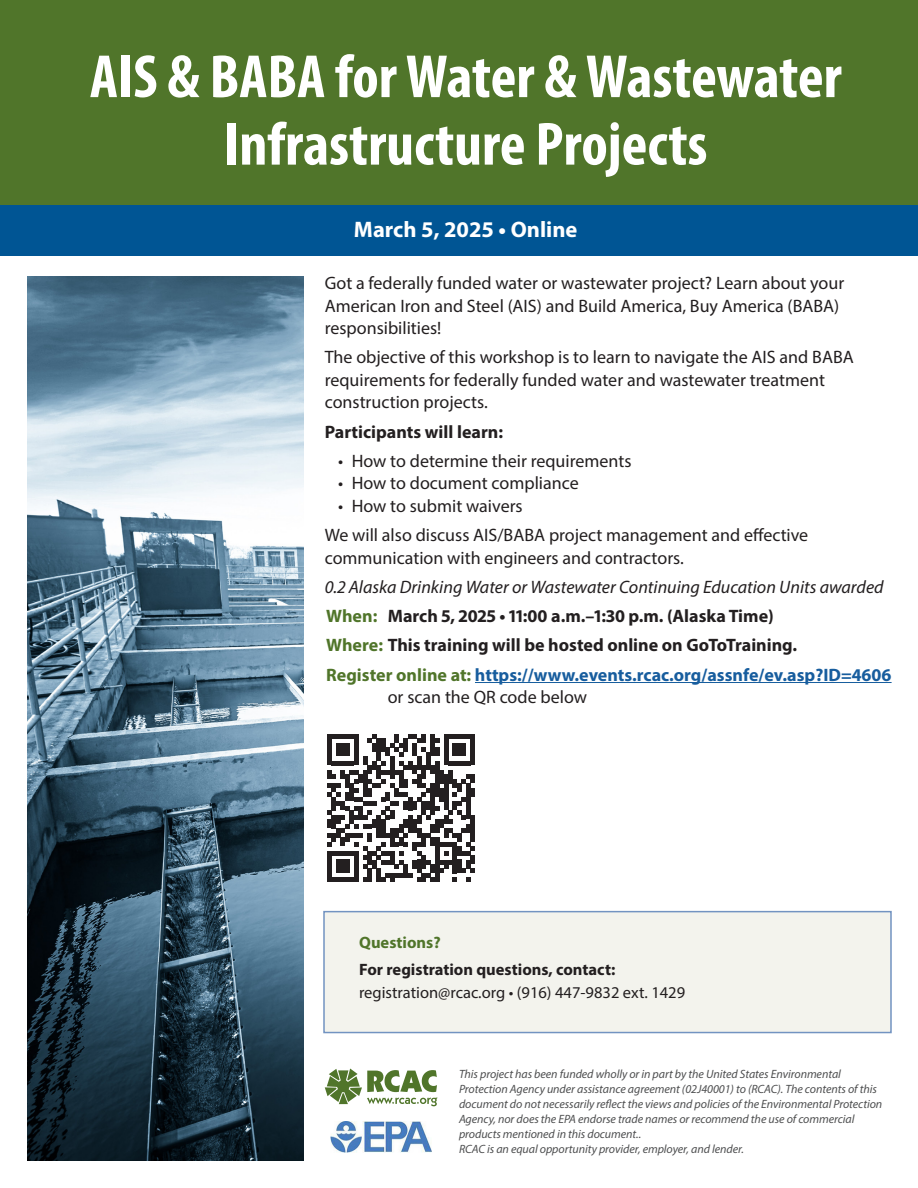
<style>
.page{position:relative;width:918px;height:1188px;background:#fff}
.page>*{position:absolute;margin:0;border:0;box-sizing:border-box;transform-origin:0 0}
.t1{font:700 condensed 61.5px/67.5px "Myriad Pro";color:#fff;text-align:center}
.t2{font:700 22.5px "Myriad Pro";color:#fff}
.Class_Title{font:18px/22.5px "Myriad Pro";color:#231f20}
.Class_Title-2{font:700 18px "Myriad Pro";color:#231f20}
.Class_Title-3{font:700 18px/22.5px "Myriad Pro";color:#175d9e}
.Class_Title-4{font:italic 18px "Myriad Pro";color:#231f20}
.Class_Title-5{font:16.5px/22.5px "Myriad Pro";color:#231f20}
.Class_Title-6{font:700 16.5px "Myriad Pro";color:#50752a}
.Class_Title-7{font:italic 12px/15px "Myriad Pro";letter-spacing:-.005em;color:#4e4f50}
.s1{color:#50752a}
.s2{font-weight:400;color:#231f20}
.s3{font-weight:700}
</style>
<div class="page">
<hr style="left:475px;top:682px;width:417px;height:1px;background:#175d9e">
<svg style="left:325px;top:1069px;width:112px;height:37px"></svg>
<div style="left:0;top:0;width:918px;height:205px;background:#50752a"></div>
<div style="left:0;top:205px;width:918px;height:50px;background:#005594"></div>
<div style="left:323px;top:911px;width:569px;height:122px;background:#f3f3ed;border:2px solid #7293c1"></div>
<img style="left:330px;top:1121px;width:102px;height:32px">
<svg style="left:327px;top:734px;width:148px;height:148px"></svg>
<img style="left:28px;top:277px;width:275px;height:883px">
<p class="t1" style="left:90px;top:42px;width:753px">AIS &amp; BABA for Water &amp; Wastewater<br>Infrastructure Projects</p>
<p class="t2" style="left:354px;top:215px;width:225px">March 5, 2025 • Online</p>
<p class="Class_Title" style="left:325px;top:272px;width:521px">Got a federally funded water or wastewater project? Learn about your<br>American Iron and Steel (AIS) and Build America, Buy America (BABA) responsibilities!</p>
<p class="Class_Title" style="left:325px;top:346px;width:531px">The objective of this workshop is to learn to navigate the AIS and BABA requirements for federally funded water and wastewater treatment construction projects.</p>
<p class="Class_Title-2" style="left:325px;top:420px;width:180px">Participants will learn:</p>
<p class="Class_Title" style="left:338px;top:449px;width:295px">• How to determine their requirements</p>
<p class="Class_Title" style="left:338px;top:472px;width:242px">• How to document compliance</p>
<p class="Class_Title" style="left:338px;top:494px;width:186px">• How to submit waivers</p>
<p class="Class_Title" style="left:325px;top:524px;width:485px">We will also discuss AIS/BABA project management and effective communication with engineers and contractors.</p>
<p class="Class_Title-4" style="left:325px;top:576px;width:560px">0.2 Alaska Drinking Water or Wastewater Continuing Education Units awarded</p>
<p class="Class_Title-2" style="left:326px;top:604px;width:449px"><span class="s1">When:</span> March 5, 2025 • 11:00 a.m.–1:30 p.m. (Alaska Time)</p>
<p class="Class_Title-2" style="left:326px;top:634px;width:472px"><span class="s1">Where:</span> This training will be hosted online on GoToTraining.</p>
<p class="Class_Title-3" style="left:388px;top:663px;width:505px;text-indent:-62px"><span class="s1">Register online at:</span> https://www.events.rcac.org/assnfe/ev.asp?ID=4606 <span class="s2">or scan the QR code below</span></p>
<p class="Class_Title-6" style="left:359px;top:932px;width:83px">Questions?</p>
<p class="Class_Title-5" style="left:359px;top:958px;width:328px"><span class="s3">For registration questions, contact: </span>registration@rcac.org • (916) 447-9832 ext. 1429</p>
<p class="Class_Title-7" style="left:459px;top:1066px;width:425px">This project has been funded wholly or in part by the United States Environmental Protection Agency under assistance agreement (02J40001) to (RCAC). The contents of this document do not necessarily reflect the views and policies of the Environmental Protection Agency, nor does the EPA endorse trade names or recommend the use of commercial products mentioned in this document..<br>RCAC is an equal opportunity provider, employer, and lender.</p>
</div>
